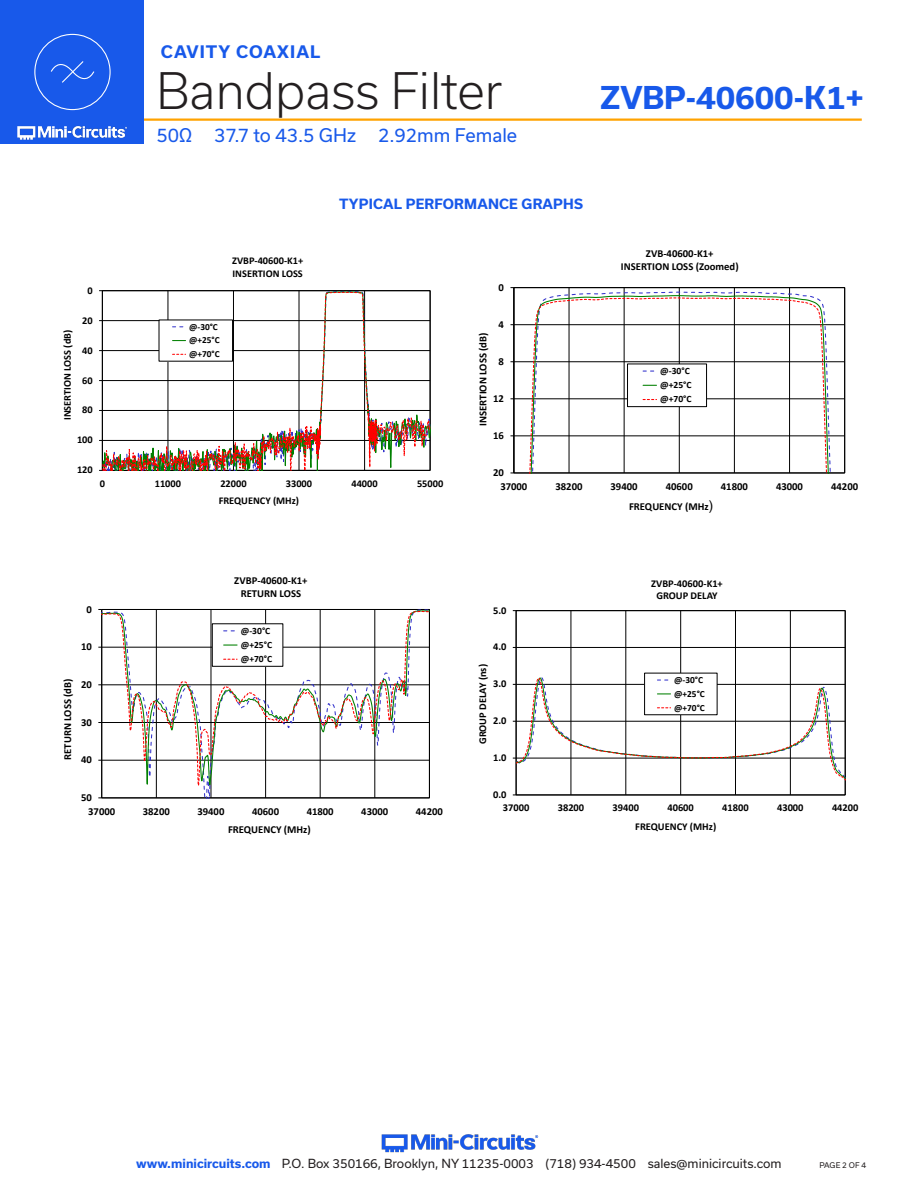
<style>
.page{position:relative;width:918px;height:1188px;background:#fff}
.page>*{position:absolute;margin:0;border:0;box-sizing:border-box;transform-origin:0 0}
.t1{font:300 48px "Usual";color:#231f20}
.t2{font:700 30px "Usual";color:#1859ea}
.t3{font:18px "Usual";color:#1859ea}
.t4{font:700 16.5px "Usual";letter-spacing:.065em;color:#1859ea}
.Blue_Headers{font:700 13.5px "Usual";letter-spacing:.015em;color:#1859ea}
.t5{font:12px "Usual";color:#231f20}
.t6{font:700 10.65px/13.8px "Calibri";color:#000}
.t7{font:700 10.5px/12.8px "Calibri";color:#000;text-align:center}
.t8{font:700 10.35px/12.6px "Calibri";color:#000}
.t9{font:700 9.6px/14.2px "Calibri";color:#000}
.t10{font:700 9.45px/14px "Calibri";color:#000}
.t11{font:700 9.3px/13.8px "Calibri";color:#000}
.t12{font:7.5px "Usual";color:#231f20}
.s1{font-family:"Arial";font-weight:400;font-size:13.35px}
.s2{font-weight:700;color:#1859ea}
</style>
<div class="page">
<img style="left:381px;top:1134px;width:158px;height:19px">
<hr style="left:129px;top:118px;width:733px;height:3px;background:#ffa300">
<div style="left:0;top:0;width:144px;height:144px;background:#1859ea"></div>
<img style="left:17px;top:120px;width:128px;height:20px">
<hr style="left:430px;top:291px;width:1px;height:179px;background:#000">
<hr style="left:102px;top:290px;width:328px;height:1px;background:#000">
<svg style="left:102px;top:291px;width:328px;height:180px"></svg>
<div style="left:159px;top:320px;width:74px;height:41px;background:#fff"></div>
<svg style="left:173px;top:340px;width:13px;height:1px"></svg>
<svg style="left:173px;top:354px;width:13px;height:1px"></svg>
<hr style="left:514px;top:473px;width:331px;height:1px;background:#000">
<hr style="left:569px;top:288px;width:1px;height:185px;background:#000">
<hr style="left:624px;top:288px;width:1px;height:185px;background:#000">
<hr style="left:679px;top:288px;width:1px;height:185px;background:#000">
<hr style="left:734px;top:288px;width:1px;height:185px;background:#000">
<hr style="left:789px;top:288px;width:1px;height:185px;background:#000">
<hr style="left:514px;top:288px;width:1px;height:185px;background:#000">
<hr style="left:514px;top:287px;width:331px;height:1px;background:#000">
<svg style="left:514px;top:291px;width:331px;height:4px"></svg>
<svg style="left:514px;top:297px;width:331px;height:176px"></svg>
<div style="left:628px;top:364px;width:79px;height:43px;background:#fff"></div>
<div style="left:627px;top:364px;width:80px;height:43px;border:1px solid #000"></div>
<svg style="left:643px;top:385px;width:14px;height:1px"></svg>
<svg style="left:643px;top:399px;width:14px;height:1px"></svg>
<hr style="left:101px;top:609px;width:1px;height:189px;background:#000">
<svg style="left:102px;top:609px;width:328px;height:189px"></svg>
<div style="left:212px;top:624px;width:71px;height:42px;background:#fff"></div>
<div style="left:212px;top:624px;width:71px;height:43px;border:1px solid #000"></div>
<svg style="left:224px;top:645px;width:13px;height:1px"></svg>
<svg style="left:224px;top:659px;width:13px;height:1px"></svg>
<svg style="left:516px;top:611px;width:330px;height:17px"></svg>
<svg style="left:516px;top:628px;width:330px;height:49px"></svg>
<div style="left:645px;top:673px;width:72px;height:42px;background:#fff"></div>
<svg style="left:513px;top:677px;width:333px;height:119px"></svg>
<div style="left:34px;top:34px;width:77px;height:76px;border:1px solid #fff;border-radius:50%"></div>
<svg style="left:50px;top:61px;width:45px;height:22px"></svg>
<h3 class="t4" style="left:161px;top:42px;width:161px">CAVITY COAXIAL</h3>
<h1 class="t1" style="left:156px;top:63px;width:348px">Bandpass Filter</h1>
<h3 class="t3" style="left:156px;top:125px;width:362px">50Ω 37.7 to 43.5 GHz 2.92mm Female</h3>
<h2 class="t2" style="left:600px;top:80px;width:265px">ZVBP-40600-K1+</h2>
<p class="t8" style="left:232px;top:254px;width:73px">ZVBP-40600-K1+<br>INSERTION LOSS</p>
<p class="Blue_Headers" style="left:339px;top:196px;width:245px">TYPICAL PERFORMANCE GRAPHS</p>
<p class="t6" style="left:621px;top:247px;width:119px;line-height:13px;text-align:center">ZVB-40600-K1+<br>INSERTION LOSS (Zoomed)</p>
<p class="t8" style="left:88px;top:284px;width:7px">0</p>
<p class="t8" style="left:82px;top:314px;width:12px">20</p>
<p class="t8" style="left:82px;top:344px;width:12px">40</p>
<p class="t8" style="left:82px;top:374px;width:12px">60</p>
<p class="t8" style="left:82px;top:404px;width:12px">80</p>
<p class="t8" style="left:77px;top:434px;width:17px">100</p>
<p class="t8" style="left:77px;top:463px;width:17px">120</p>
<p class="t8" style="left:61px;top:420px;width:92px;rotate:-90deg">INSERTION LOSS (dB)</p>
<p class="t11" style="left:189px;top:319px;width:32px">@-30°C @+25°C @+70°C</p>
<p class="t8" style="left:100px;top:477px;width:7px">0</p>
<p class="t8" style="left:155px;top:477px;width:28px">11000</p>
<p class="t8" style="left:220px;top:477px;width:28px">22000</p>
<p class="t8" style="left:286px;top:477px;width:28px">33000</p>
<p class="t8" style="left:351px;top:477px;width:28px">44000</p>
<p class="t8" style="left:417px;top:477px;width:28px">55000</p>
<p class="t8" style="left:219px;top:494px;width:82px">FREQUENCY (MHz)</p>
<p class="t6" style="left:61px;top:760px;width:83px;rotate:-90deg">RETURN LOSS (dB)</p>
<p class="t6" style="left:86px;top:602px;width:7px">0</p>
<p class="t6" style="left:81px;top:640px;width:12px">10</p>
<p class="t6" style="left:81px;top:677px;width:12px">20</p>
<p class="t6" style="left:81px;top:715px;width:12px">30</p>
<p class="t6" style="left:81px;top:753px;width:12px">40</p>
<p class="t6" style="left:88px;top:790px;width:29px;text-indent:-7px">50<br>37000</p>
<p class="t6" style="left:234px;top:574px;width:75px;line-height:12.9px;text-align:center">ZVBP-40600-K1+<br>RETURN LOSS</p>
<p class="t9" style="left:241px;top:623px;width:33px">@-30°C @+25°C @+70°C</p>
<p class="t6" style="left:143px;top:804px;width:29px">38200</p>
<p class="t6" style="left:197px;top:804px;width:29px">39400</p>
<p class="t6" style="left:252px;top:804px;width:29px">40600</p>
<p class="t6" style="left:307px;top:804px;width:29px">41800</p>
<p class="t6" style="left:361px;top:804px;width:29px">43000</p>
<p class="t6" style="left:416px;top:804px;width:29px">44200</p>
<p class="t6" style="left:228px;top:823px;width:84px">FREQUENCY (MHz)</p>
<p class="t6" style="left:499px;top:280px;width:7px">0</p>
<p class="t6" style="left:499px;top:317px;width:7px">4</p>
<p class="t6" style="left:499px;top:354px;width:7px">8</p>
<p class="t6" style="left:493px;top:391px;width:12px">12</p>
<p class="t6" style="left:493px;top:428px;width:12px">16</p>
<p class="t6" style="left:500px;top:465px;width:29px;text-indent:-7px">20<br>37000</p>
<p class="t6" style="left:476px;top:426px;width:95px;rotate:-90deg">INSERTION LOSS (dB)</p>
<p class="t7" style="left:493px;top:604px;width:15px">5.0</p>
<p class="t7" style="left:493px;top:640px;width:15px">4.0</p>
<p class="t7" style="left:476px;top:744px;width:81px;rotate:-90deg">GROUP DELAY (ns)</p>
<p class="t7" style="left:493px;top:677px;width:15px">3.0</p>
<p class="t7" style="left:493px;top:714px;width:15px">2.0</p>
<p class="t7" style="left:493px;top:751px;width:15px">1.0</p>
<p class="t7" style="left:493px;top:788px;width:15px">0.0</p>
<p class="t9" style="left:660px;top:363px;width:33px">@-30°C @+25°C @+70°C</p>
<p class="t6" style="left:555px;top:479px;width:29px">38200</p>
<p class="t6" style="left:611px;top:479px;width:29px">39400</p>
<p class="t6" style="left:666px;top:479px;width:29px">40600</p>
<p class="t6" style="left:721px;top:479px;width:29px">41800</p>
<p class="t6" style="left:776px;top:479px;width:29px">43000</p>
<p class="t6" style="left:831px;top:479px;width:29px">44200</p>
<p class="t6" style="left:629px;top:499px;width:86px">FREQUENCY (MHz<span class="s1">)</span></p>
<p class="t7" style="left:651px;top:577px;width:73px">ZVBP-40600-K1+<br>GROUP DELAY</p>
<p class="t10" style="left:674px;top:673px;width:32px">@-30°C @+25°C @+70°C</p>
<p class="t7" style="left:503px;top:801px;width:28px">37000</p>
<p class="t7" style="left:558px;top:801px;width:28px">38200</p>
<p class="t7" style="left:613px;top:801px;width:28px">39400</p>
<p class="t7" style="left:667px;top:801px;width:28px">40600</p>
<p class="t7" style="left:722px;top:801px;width:28px">41800</p>
<p class="t7" style="left:777px;top:801px;width:28px">43000</p>
<p class="t7" style="left:832px;top:801px;width:28px">44200</p>
<p class="t7" style="left:635px;top:820px;width:83px">FREQUENCY (MHz)</p>
<p class="t5" style="left:136px;top:1157px;width:647px"><span class="s2">www.minicircuits.com</span> P.O. Box 350166, Brooklyn, NY 11235-0003 (718) 934-4500 sales@minicircuits.com</p>
<p class="t12" style="left:819px;top:1161px;width:48px">PAGE 2 OF 4</p>
</div>
